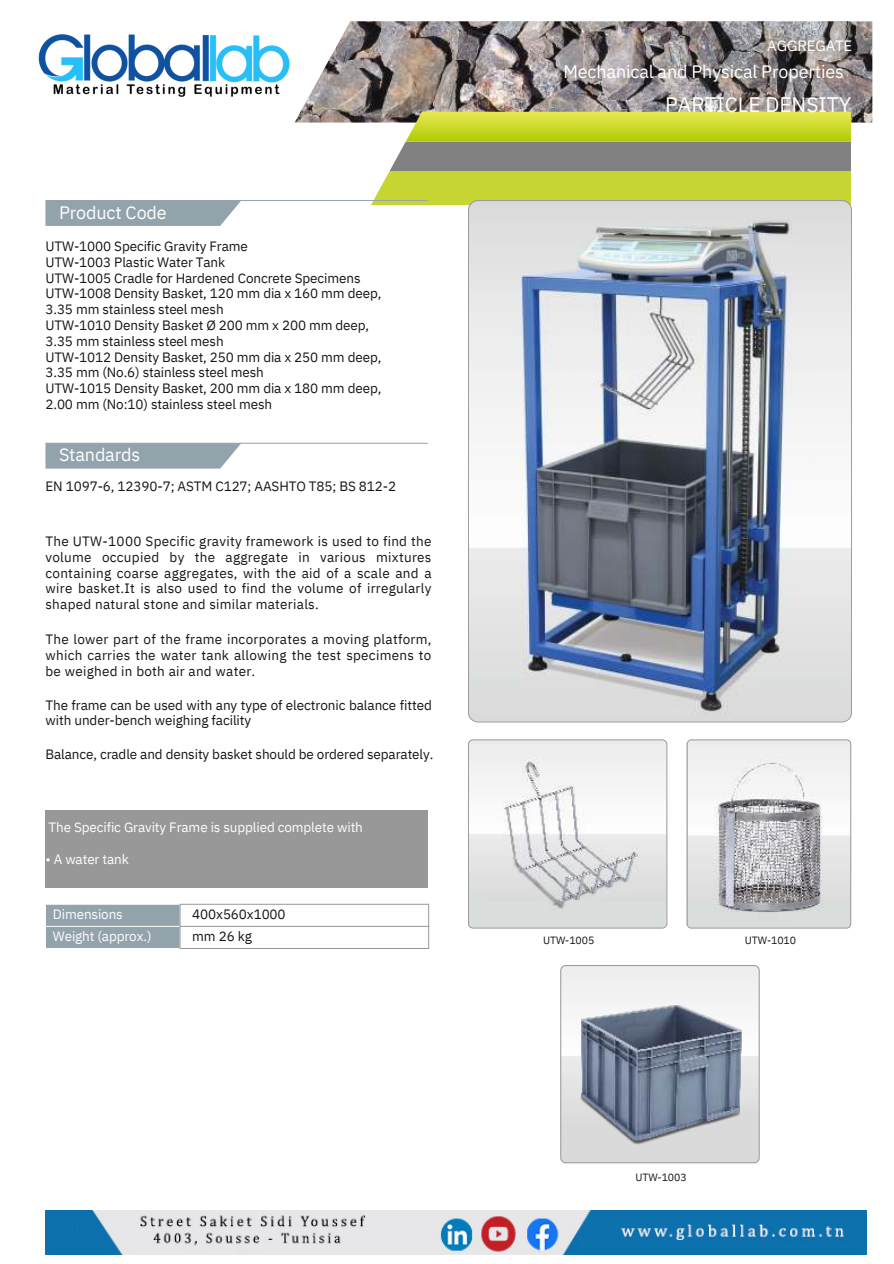
<style>
.page{position:relative;width:894px;height:1264px;background:#fff}
.page>*{position:absolute;margin:0;border:0;box-sizing:border-box;transform-origin:0 0}
.t1{font:21px "IBM Plex Sans";letter-spacing:-.005em;color:#fefefe}
.t2{font:18px "IBM Plex Sans";letter-spacing:-.01em;color:#fefefe}
.t3{font:15px "IBM Plex Sans";letter-spacing:-.01em;color:#fefefe}
.t4{font:13.5px/15.8px "IBM Plex Sans";letter-spacing:-.01em;color:#141515}
.t5{font:13.5px/21.3px "IBM Plex Sans";letter-spacing:-.01em;color:#fefefe}
.t6{font:10.5px "IBM Plex Sans";letter-spacing:-.01em;color:#141515}
</style>
<div class="page">
<img style="left:295px;top:21px;width:577px;height:101px">
<svg style="left:370px;top:112px;width:480px;height:93px;background:#b4bd54"></svg>
<img style="left:687px;top:740px;width:163px;height:187px;border-radius:4px">
<div style="left:686px;top:739px;width:164px;height:189px;border:1px solid #989898;border-radius:4px"></div>
<img style="left:468px;top:740px;width:198px;height:187px;border-radius:5px">
<div style="left:468px;top:739px;width:199px;height:189px;border:1px solid #989898;border-radius:5px"></div>
<img style="left:468px;top:200px;width:382px;height:521px;border-radius:10px">
<img style="left:580px;top:1005px;width:162px;height:140px">
<div style="left:45px;top:201px;width:196px;height:25px;background:#93a3ac"></div>
<hr style="left:45px;top:200px;width:383px;height:1px;background:#93a3ac">
<div style="left:45px;top:444px;width:196px;height:24px;background:#93a3ac"></div>
<hr style="left:45px;top:443px;width:383px;height:1px;background:#93a3ac">
<div style="left:46px;top:810px;width:382px;height:77px;background:#989898"></div>
<div style="left:45px;top:904px;width:135px;height:22px;background:#93a3ac"></div>
<div style="left:45px;top:904px;width:135px;height:22px;border:1px solid #fefefe"></div>
<div style="left:45px;top:926px;width:135px;height:22px;background:#93a3ac"></div>
<div style="left:45px;top:926px;width:135px;height:22px;border:1px solid #fefefe"></div>
<div style="left:180px;top:904px;width:249px;height:22px;border:1px solid #989898"></div>
<div style="left:180px;top:926px;width:249px;height:22px;border:1px solid #989898"></div>
<div style="left:560px;top:965px;width:199px;height:198px;border:1px solid #989898;border-radius:5px"></div>
<img style="left:38px;top:34px;width:251px;height:63px">
<img style="left:45px;top:1210px;width:821px;height:44px">
<p class="t2" style="left:59px;top:200px;width:109px">Product Code</p>
<p class="t4" style="left:45px;top:238px;width:337px">UTW-1000 Specific Gravity Frame<br>UTW-1003 Plastic Water Tank<br>UTW-1005 Cradle for Hardened Concrete Specimens UTW-1008 Density Basket, 120 mm dia x 160 mm deep, 3.35 mm stainless steel mesh<br>UTW-1010 Density Basket Ø 200 mm x 200 mm deep, 3.35 mm stainless steel mesh<br>UTW-1012 Density Basket, 250 mm dia x 250 mm deep, 3.35 mm (No.6) stainless steel mesh<br>UTW-1015 Density Basket, 200 mm dia x 180 mm deep, 2.00 mm (No:10) stainless steel mesh</p>
<p class="t2" style="left:59px;top:443px;width:83px">Standards</p>
<h5 class="t4" style="left:45px;top:478px;width:352px">EN 1097-6, 12390-7; ASTM C127; AASHTO T85; BS 812-2</h5>
<p class="t4" style="left:45px;top:533px;width:387px;text-align:justify">The UTW-1000 Specific gravity framework is used to find the volume occupied by the aggregate in various mixtures containing coarse aggregates, with the aid of a scale and a wire basket.It is also used to find the volume of irregularly shaped natural stone and similar materials.</p>
<p class="t4" style="left:45px;top:631px;width:387px;text-align:justify">The lower part of the frame incorporates a moving platform, which carries the water tank allowing the test specimens to be weighed in both air and water.</p>
<h5 class="t4" style="left:45px;top:696px;width:388px">The frame can be used with any type of electronic balance fitted with under-bench weighing facility</h5>
<h5 class="t4" style="left:45px;top:745px;width:389px">Balance, cradle and density basket should be ordered separately.</h5>
<h5 class="t5" style="left:49px;top:816px;width:316px">The Specific Gravity Frame is supplied complete with</h5>
<p class="t5" style="left:45px;top:848px;width:85px">• A water tank</p>
<h5 class="t5" style="left:53px;top:903px;width:100px">Dimensions<br>Weight (approx.)</h5>
<h5 class="t4" style="left:192px;top:903px;width:95px;line-height:21.3px">400x560x1000 mm 26 kg</h5>
<p class="t3" style="left:767px;top:35px;width:87px">AGGREGATE</p>
<h5 class="t2" style="left:563px;top:59px;width:282px">Mechanical and Physical Properties</h5>
<h2 class="t1" style="left:665px;top:91px;width:187px">PARTICLE DENSITY</h2>
<h4 class="t6" style="left:543px;top:933px;width:53px">UTW-1005</h4>
<h5 class="t6" style="left:744px;top:933px;width:53px">UTW-1010</h5>
<h5 class="t6" style="left:635px;top:1169px;width:53px">UTW-1003</h5>
</div>
